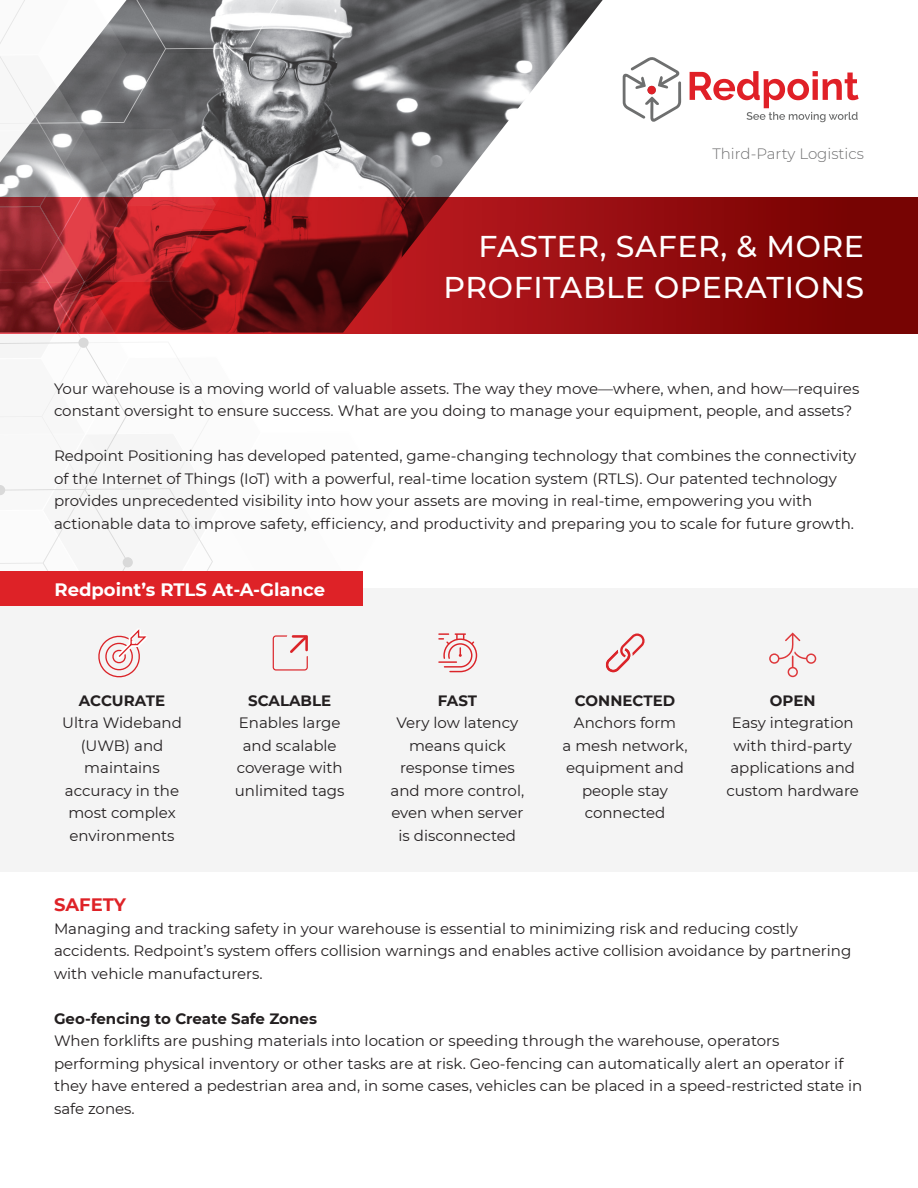
<style>
.page{position:relative;width:918px;height:1188px;background:#fff}
.page>*{position:absolute;margin:0;border:0;box-sizing:border-box;transform-origin:0 0}
.t1{font:500 30px/41.8px "Montserrat";letter-spacing:.02em;color:#fff;text-align:right}
.t2{font:700 18px "Montserrat";color:#fff}
.t3{font:700 18px "Montserrat";color:#de2227}
.t4{font:15px/22.5px "Montserrat";color:#231f20;text-align:center}
.t5{font:700 15px "Montserrat";color:#231f20}
.t6{font:300 15px "Montserrat";color:#6f6f70}
</style>
<div class="page">
<img style="left:397px;top:0;width:206px;height:197px">
<svg style="left:397px;top:197px;width:521px;height:136px;background:#910c0e"></svg>
<div style="left:0;top:588px;width:918px;height:284px;background:#f4f4f4"></div>
<svg style="left:690px;top:71px;width:169px;height:51px"></svg>
<svg style="left:623px;top:57px;width:58px;height:65px"></svg>
<svg style="left:0;top:0;width:397px;height:678px"></svg>
<svg style="left:438px;top:633px;width:39px;height:39px"></svg>
<svg style="left:605px;top:633px;width:40px;height:39px"></svg>
<div style="left:0;top:571px;width:362px;height:34px;background:#de2227"></div>
<svg style="left:769px;top:632px;width:47px;height:45px"></svg>
<p class="t6" style="left:712px;top:144px;width:153px">Third-Party Logistics</p>
<p class="t1" style="left:444px;top:224px;width:422px">FASTER, SAFER, &amp; MORE<br>PROFITABLE OPERATIONS</p>
<p class="t4" style="left:54px;top:377px;width:807px;text-align:left">Your warehouse is a moving world of valuable assets. The way they move—where, when, and how—requires constant oversight to ensure success. What are you doing to manage your equipment, people, and assets?</p>
<p class="t4" style="left:54px;top:444px;width:804px;text-align:left">Redpoint Positioning has developed patented, game-changing technology that combines the connectivity of the Internet of Things (IoT) with a powerful, real-time location system (RTLS). Our patented technology provides unprecedented visibility into how your assets are moving in real-time, empowering you with actionable data to improve safety, efficiency, and productivity and preparing you to scale for future growth.</p>
<p class="t2" style="left:54px;top:576px;width:272px">Redpoint’s RTLS At-A-Glance</p>
<p class="t5" style="left:79px;top:690px;width:88px">ACCURATE</p>
<p class="t4" style="left:62px;top:711px;width:121px">Ultra Wideband (UWB) and maintains accuracy in the most complex environments</p>
<p class="t5" style="left:248px;top:690px;width:85px">SCALABLE</p>
<p class="t4" style="left:235px;top:711px;width:111px">Enables large and scalable coverage with unlimited tags</p>
<p class="t5" style="left:438px;top:690px;width:41px">FAST</p>
<p class="t4" style="left:391px;top:711px;width:135px">Very low latency means quick response times and more control, even when server is disconnected</p>
<p class="t5" style="left:575px;top:690px;width:102px">CONNECTED</p>
<p class="t4" style="left:563px;top:711px;width:126px">Anchors form<br>a mesh network, equipment and people stay connected</p>
<p class="t5" style="left:770px;top:690px;width:47px">OPEN</p>
<p class="t4" style="left:726px;top:711px;width:134px">Easy integration with third-party applications and custom hardware</p>
<p class="t3" style="left:54px;top:892px;width:73px">SAFETY</p>
<p class="t4" style="left:54px;top:917px;width:799px;text-align:left">Managing and tracking safety in your warehouse is essential to minimizing risk and reducing costly accidents. Redpoint’s system offers collision warnings and enables active collision avoidance by partnering with vehicle manufacturers.</p>
<p class="t5" style="left:54px;top:1008px;width:265px">Geo-fencing to Create Safe Zones</p>
<p class="t4" style="left:54px;top:1029px;width:810px;text-align:left">When forklifts are pushing materials into location or speeding through the warehouse, operators performing physical inventory or other tasks are at risk. Geo-fencing can automatically alert an operator if they have entered a pedestrian area and, in some cases, vehicles can be placed in a speed-restricted state in safe zones.</p>
</div>
